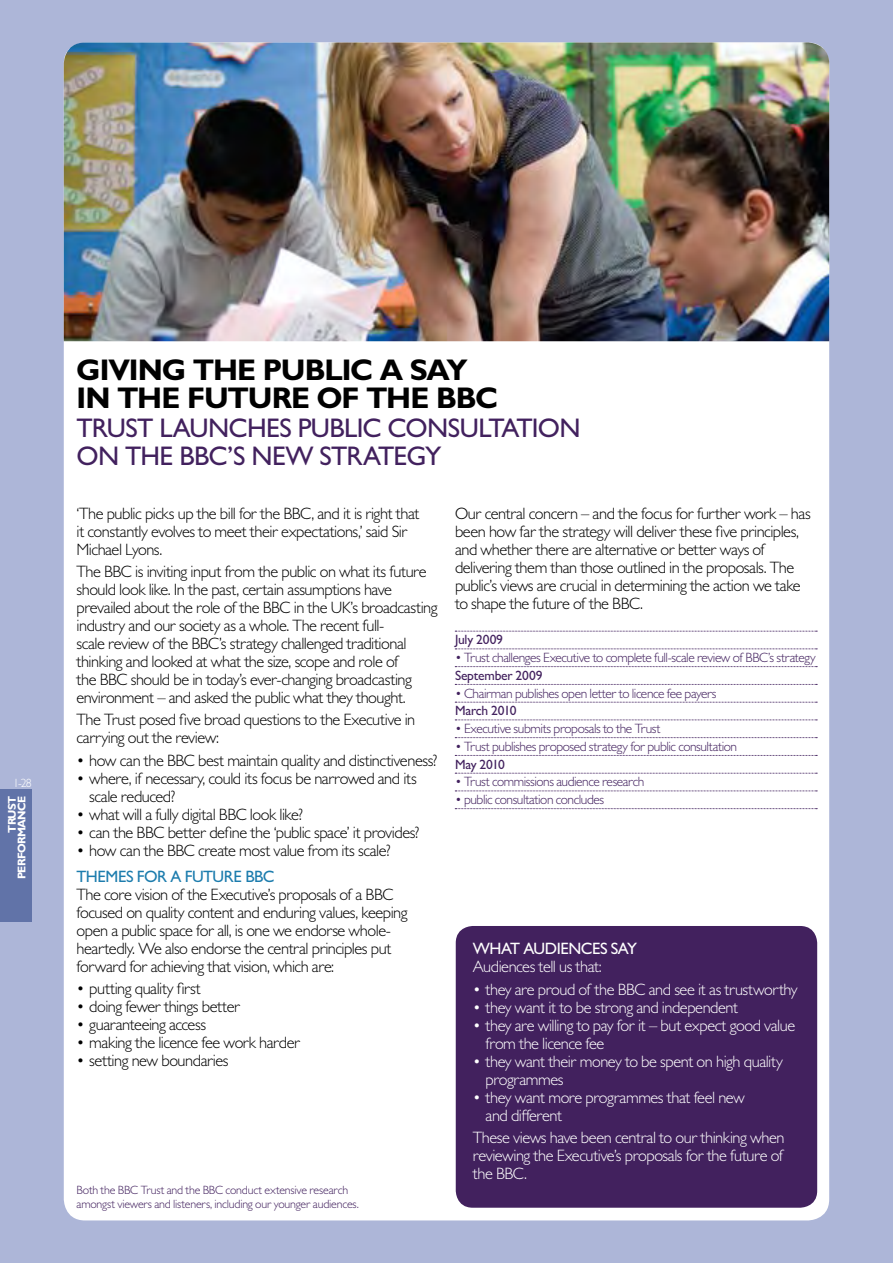
<style>
.page{position:relative;width:893px;height:1263px;background:#adb6d8}
.page>*{position:absolute;margin:0;border:0;box-sizing:border-box;transform-origin:0 0}
.t1{font:700 30px/28.5px "Gill Sans MT Pro";letter-spacing:-.035em;color:#000}
.t2{font:500 27px/28.5px "Gill Sans MT Pro";letter-spacing:-.025em;color:#42215e}
.t3{font:300 16.5px/18px "Gill Sans MT Pro";letter-spacing:-.03em;color:#000}
.t4{font:300 16.5px/18px "Gill Sans MT Pro";letter-spacing:-.03em;color:#fff}
.t5{font:500 16.5px "Gill Sans MT Pro";letter-spacing:-.03em;color:#1c7cad}
.t6{font:500 16.5px "Gill Sans MT Pro";letter-spacing:-.03em;color:#fff}
.t7{font:300 13.5px "Gill Sans MT Pro";letter-spacing:-.03em;color:#42215e}
.t8{font:500 13.5px "Gill Sans MT Pro";letter-spacing:-.015em;color:#42215e}
.t9{font:300 12px "Gill Sans MT Pro";color:#fff}
.t10{font:300 12px "Gill Sans MT Pro";color:#42215e}
.t11{font:700 11.25px/9.8px "Gill Sans MT Pro";letter-spacing:-.06em;color:#fff;text-align:right}
</style>
<div class="page">
<div style="left:64px;top:43px;width:765px;height:1177px;background:#fff;border-radius:21px"></div>
<svg style="left:455px;top:631px;width:362px;height:1px"></svg>
<svg style="left:455px;top:649px;width:362px;height:1px"></svg>
<svg style="left:455px;top:666px;width:362px;height:1px"></svg>
<svg style="left:455px;top:684px;width:362px;height:1px"></svg>
<svg style="left:455px;top:702px;width:362px;height:1px"></svg>
<svg style="left:455px;top:720px;width:362px;height:1px"></svg>
<svg style="left:455px;top:737px;width:362px;height:1px"></svg>
<svg style="left:455px;top:755px;width:362px;height:1px"></svg>
<svg style="left:455px;top:773px;width:362px;height:1px"></svg>
<svg style="left:455px;top:791px;width:362px;height:1px"></svg>
<svg style="left:455px;top:808px;width:362px;height:1px"></svg>
<div style="left:456px;top:926px;width:361px;height:282px;background:#42215e;border-radius:17px"></div>
<img style="left:64px;top:43px;width:765px;height:298px">
<div style="left:0;top:789px;width:32px;height:133px;background:#6173a8"></div>
<p class="t9" style="left:13px;top:776px;width:20px">1-28</p>
<p class="t11" style="left:7px;top:879px;width:85px;rotate:-90deg">TRUST<br>PERFORMANC E</p>
<h2 class="t1" style="left:77px;top:355px;width:423px">GIVING THE PUBLIC A SAY<br>IN THE FUTURE OF THE BBC</h2>
<h3 class="t2" style="left:77px;top:413px;width:506px">TRUST LAUNCHES PUBLIC CONSULTATION<br>ON THE BBC’S NEW STRATEGY</h3>
<p class="t3" style="left:77px;top:504px;width:344px">‘The public picks up the bill for the BBC, and it is right that it constantly evolves to meet their expectations,’ said sir michael lyons.</p>
<p class="t3" style="left:77px;top:562px;width:363px">The BBC is inviting input from the public on what its future should look like. in the past, certain assumptions have prevailed about the role of the BBC in the uK’s broadcasting industry and our society as a whole. The recent full-<br>scale review of the BBC’s strategy challenged traditional thinking and looked at what the size, scope and role of<br>the BBC should be in today’s ever-changing broadcasting environment – and asked the public what they thought.</p>
<p class="t3" style="left:77px;top:711px;width:340px">The Trust posed five broad questions to the Executive in carrying out the review:</p>
<p class="t3" style="left:77px;top:751px;width:362px">• how can the BBC best maintain quality and distinctiveness?</p>
<p class="t3" style="left:89px;top:769px;width:329px;text-indent:-13px">• where, if necessary, could its focus be narrowed and its scale reduced?</p>
<p class="t3" style="left:77px;top:805px;width:228px">• what will a fully digital BBC look like?</p>
<p class="t3" style="left:77px;top:823px;width:344px">• can the BBC better define the ‘public space’ it provides?</p>
<p class="t3" style="left:77px;top:841px;width:316px">• how can the BBC create most value from its scale?</p>
<h3 class="t5" style="left:77px;top:867px;width:200px">THEMES FOR A FUTURE BBC</h3>
<p class="t3" style="left:77px;top:885px;width:333px">The core vision of the executive’s proposals of a BBC focused on quality content and enduring values, keeping open a public space for all, is one we endorse whole&shy;heartedly. We also endorse the central principles put</p>
<p class="t3" style="left:77px;top:957px;width:259px">forward for achieving that vision, which are:</p>
<p class="t3" style="left:77px;top:980px;width:126px">• putting quality first</p>
<p class="t3" style="left:77px;top:998px;width:165px">• doing fewer things better</p>
<p class="t3" style="left:77px;top:1016px;width:131px">• guaranteeing access</p>
<p class="t3" style="left:77px;top:1034px;width:225px">• making the licence fee work harder</p>
<p class="t3" style="left:77px;top:1052px;width:154px">• setting new boundaries</p>
<p class="t10" style="left:77px;top:1183px;width:272px">G</p>
<p class="t3" style="left:455px;top:504px;width:357px">Our central concern – and the focus for further work – has been how far the strategy will deliver these five principles, and whether there are alternative or better ways of delivering them than those outlined in the proposals. The public’s views are crucial in determining the action we take to shape the future of the BBC.</p>
<h5 class="t8" style="left:455px;top:632px;width:50px">JULY 2009</h5>
<h5 class="t8" style="left:455px;top:667px;width:89px">SEPTEMBER 2009</h5>
<h5 class="t8" style="left:455px;top:703px;width:63px">MARCH 2010</h5>
<p class="t7" style="left:455px;top:649px;width:362px">• Trust challenges executive to complete full-scale review of BBC’s strategy</p>
<p class="t7" style="left:455px;top:685px;width:263px">• Chairman publishes open letter to licence fee payers</p>
<p class="t7" style="left:455px;top:720px;width:207px">• executive submits proposals to the Trust</p>
<p class="t7" style="left:455px;top:738px;width:284px">• Trust publishes proposed strategy for public consultation</p>
<p class="t7" style="left:455px;top:774px;width:191px">• Trust commissions audience research</p>
<p class="t7" style="left:455px;top:791px;width:151px">• public consultation concludes</p>
<h5 class="t8" style="left:455px;top:756px;width:51px">MAY 2010</h5>
<h3 class="t6" style="left:473px;top:939px;width:166px">WHAT AUDIENCES SAY</h3>
<p class="t4" style="left:473px;top:957px;width:130px">audiences tell us that:</p>
<p class="t4" style="left:473px;top:980px;width:326px">• they are proud of the BBC and see it as trustworthy</p>
<p class="t4" style="left:473px;top:998px;width:267px">• they want it to be strong and independent</p>
<p class="t4" style="left:485px;top:1016px;width:311px;text-indent:-13px">• they are willing to pay for it – but expect good value from the licence fee</p>
<p class="t4" style="left:485px;top:1052px;width:299px;text-indent:-13px">• they want their money to be spent on high quality programmes</p>
<p class="t4" style="left:485px;top:1088px;width:261px;text-indent:-13px">• they want more programmes that feel new and different</p>
<p class="t4" style="left:473px;top:1128px;width:313px;text-align:justify">These views have been central to our thinking when reviewing the executive’s proposals for the future of the BBC.</p>
</div>
